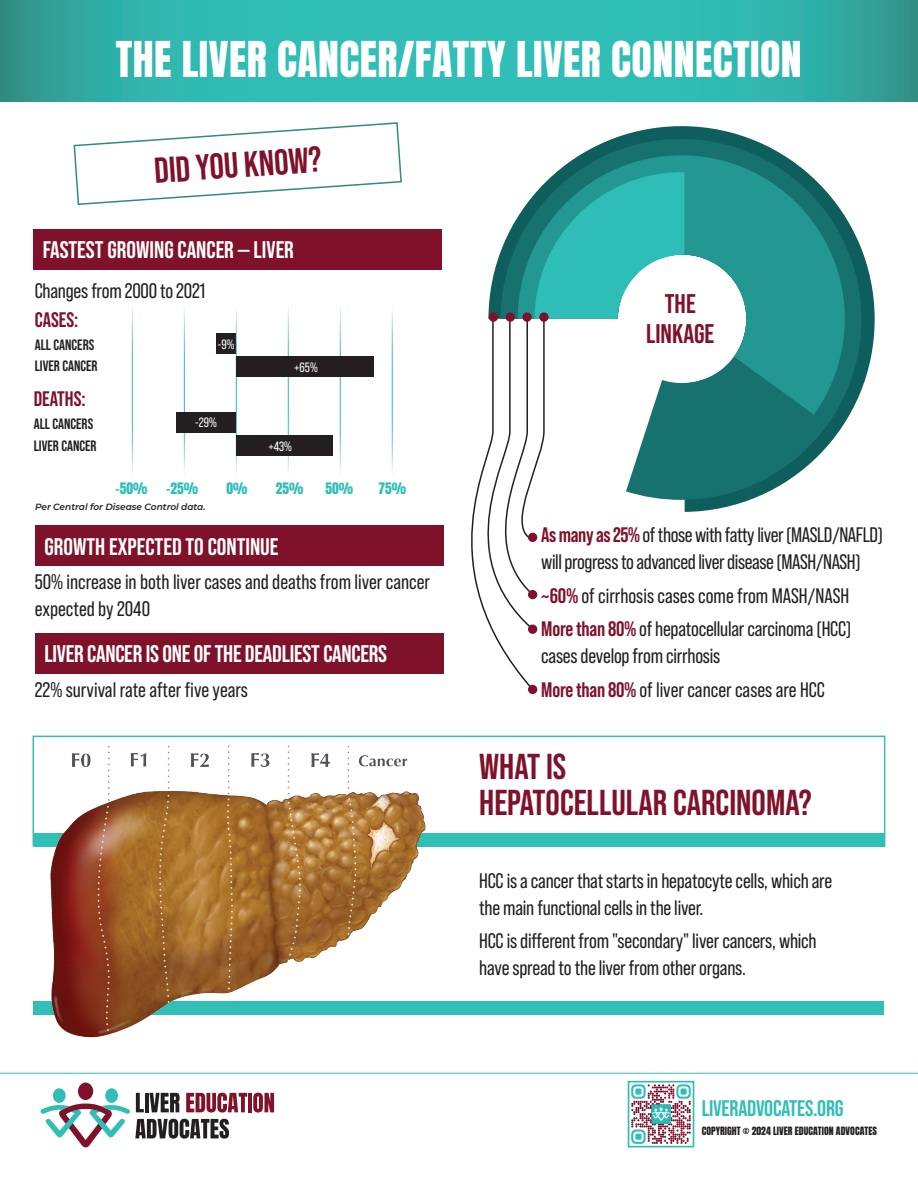
<style>
.page{position:relative;width:918px;height:1188px;background:#fff}
.page>*{position:absolute;margin:0;border:0;box-sizing:border-box;transform-origin:0 0}
.t1{font:42px "Anton";letter-spacing:.01em;color:#fff}
.t2{font:700 36px/36px "Bebas Neue Pro";color:#7f122a}
.t3{font:700 27px/30px "Bebas Neue Pro";color:#7f122a;text-align:center}
.t4{font:700 24px "Bebas Neue Pro";color:#fff}
.t5{font:700 22.5px "Bebas Neue Pro";letter-spacing:-.01em;color:#31beb6}
.t6{font:21px/27px "Bebas Neue Pro";letter-spacing:-.01em;color:#231f20}
.t7{font:700 21px "Bebas Neue Pro";color:#7f122a}
.t8{font:700 15px/21.8px "Bebas Neue Pro";color:#231f20}
.t9{font:13.5px "Anton";color:#31beb6}
.t10{font:13.5px "Bebas Neue Pro";color:#fff}
.t11{font:9.75px "Anton";letter-spacing:.005em;color:#231f20}
.t12{font:italic 600 9px "Montserrat";color:#231f20}
.s1{font-weight:700;color:#7f122a}
</style>
<div class="page">
<svg style="left:0;top:0;width:918px;height:101px;background:#30b4ac"></svg>
<svg style="left:73px;top:122px;width:329px;height:83px"></svg>
<div style="left:33px;top:229px;width:408px;height:40px;background:#7f122a"></div>
<div style="left:35px;top:526px;width:408px;height:40px;background:#7f122a"></div>
<div style="left:35px;top:633px;width:408px;height:41px;background:#7f122a"></div>
<svg style="left:612px;top:126px;width:263px;height:386px"></svg>
<svg style="left:580px;top:139px;width:281px;height:361px;fill:#16716f"></svg>
<svg style="left:556px;top:155px;width:289px;height:260px;fill:#239893"></svg>
<svg style="left:425px;top:172px;width:259px;height:519px"></svg>
<svg style="left:539px;top:312px;width:10px;height:10px"></svg>
<svg style="left:522px;top:312px;width:10px;height:10px"></svg>
<div style="left:506px;top:312px;width:9px;height:10px;background:#7f122a;border-radius:50%"></div>
<div style="left:489px;top:312px;width:9px;height:10px;background:#7f122a;border-radius:50%"></div>
<div style="left:528px;top:685px;width:9px;height:9px;background:#7f122a;border-radius:50%"></div>
<div style="left:528px;top:625px;width:9px;height:9px;background:#7f122a;border-radius:50%"></div>
<div style="left:528px;top:590px;width:9px;height:9px;background:#7f122a;border-radius:50%"></div>
<div style="left:528px;top:533px;width:9px;height:9px;background:#7f122a;border-radius:50%"></div>
<div style="left:217px;top:333px;width:19px;height:21px;background:#231f20"></div>
<div style="left:237px;top:356px;width:137px;height:21px;background:#231f20"></div>
<div style="left:176px;top:412px;width:60px;height:21px;background:#231f20"></div>
<div style="left:237px;top:435px;width:96px;height:21px;background:#231f20"></div>
<div style="left:33px;top:736px;width:852px;height:111px;border:2px solid #31beb6"></div>
<div style="left:34px;top:833px;width:851px;height:14px;background:#31beb6"></div>
<div style="left:33px;top:1001px;width:851px;height:14px;background:#31beb6"></div>
<img style="left:47px;top:736px;width:385px;height:302px">
<hr style="left:0;top:1073px;width:918px;height:1px;background:#31beb6">
<div style="left:53px;top:1088px;width:13px;height:15px;background:#31beb6;border-radius:50%"></div>
<div style="left:78px;top:1083px;width:15px;height:17px;background:#7f122a;border-radius:50%"></div>
<svg style="left:105px;top:1088px;width:13px;height:15px"></svg>
<hr style="left:248px;top:1093px;width:4px;height:19px;background:#80122a">
<svg style="left:253px;top:1093px;width:21px;height:20px"></svg>
<svg style="left:40px;top:1093px;width:207px;height:55px"></svg>
<svg style="left:631px;top:1084px;width:60px;height:60px"></svg>
<div style="left:635px;top:1088px;width:7px;height:7px;background:#31beb6;border-radius:2px"></div>
<div style="left:680px;top:1088px;width:7px;height:7px;background:#31beb6;border-radius:2px"></div>
<div style="left:635px;top:1134px;width:7px;height:6px;background:#31beb6;border-radius:2px"></div>
<img style="left:652px;top:1105px;width:18px;height:18px">
<div style="left:628px;top:1081px;width:66px;height:67px;border:2px solid #31beb6"></div>
<h1 class="t1" style="left:116px;top:38px;width:687px">THE LIVER CANCER/FATTY LIVER CONNECTION</h1>
<h2 class="t2" style="left:153px;top:152px;width:169px;rotate:-4deg">DID YOU KNOW?</h2>
<p class="t4" style="left:43px;top:236px;width:253px">FASTEST GROWING CANCER — LIVER</p>
<p class="t6" style="left:35px;top:277px;width:172px">Changes from 2000 to 2021</p>
<p class="t7" style="left:35px;top:307px;width:45px">CASES:</p>
<p class="t8" style="left:35px;top:333px;width:64px">ALL CANCERS<br>LIVER CANCER</p>
<p class="t7" style="left:34px;top:387px;width:54px">DEATHS:</p>
<p class="t8" style="left:34px;top:413px;width:64px">ALL CANCERS<br>LIVER CANCER</p>
<p class="t10" style="left:218px;top:337px;width:18px">-9%</p>
<p class="t10" style="left:195px;top:415px;width:23px">-29%</p>
<p class="t10" style="left:294px;top:359px;width:25px">+65%</p>
<p class="t10" style="left:268px;top:438px;width:25px">+43%</p>
<p class="t9" style="left:115px;top:481px;width:33px">-50%</p>
<p class="t9" style="left:166px;top:481px;width:33px">-25%</p>
<p class="t9" style="left:226px;top:481px;width:22px">0%</p>
<p class="t9" style="left:276px;top:481px;width:29px">25%</p>
<p class="t9" style="left:326px;top:481px;width:29px">50%</p>
<p class="t9" style="left:378px;top:481px;width:29px">75%</p>
<p class="t12" style="left:35px;top:501px;width:172px">Per Central for Disease Control data.</p>
<p class="t4" style="left:44px;top:533px;width:236px">GROWTH EXPECTED TO CONTINUE</p>
<p class="t6" style="left:35px;top:568px;width:397px">50% increase in both liver cases and deaths from liver cancer expected by 2040</p>
<p class="t4" style="left:44px;top:640px;width:344px">LIVER CANCER IS ONE OF THE DEADLIEST CANCERS</p>
<p class="t6" style="left:35px;top:676px;width:215px">22% survival rate after five years</p>
<p class="t3" style="left:646px;top:288px;width:70px">THE<br>LINKAGE</p>
<p class="t6" style="left:541px;top:521px;width:343px"><span class="s1">As many as 25%</span> of those with fatty liver (MASLD/NAFLD) will progress to advanced liver disease (MASH/NASH)</p>
<p class="t6" style="left:541px;top:578px;width:312px;line-height:33.8px"><span class="s1">~60%</span> of cirrhosis cases come from MASH/NASH<br><span class="s1">More than 80%</span> of hepatocellular carcinoma (HCC)</p>
<p class="t6" style="left:541px;top:639px;width:285px;line-height:33.8px">cases develop from cirrhosis<br><span class="s1">More than 80%</span> of liver cancer cases are HCC</p>
<h2 class="t2" style="left:479px;top:748px;width:334px">WHAT IS<br>HEPATOCELLULAR CARCINOMA?</h2>
<p class="t6" style="left:479px;top:867px;width:355px">HCC is a cancer that starts in hepatocyte cells, which are the main functional cells in the liver.</p>
<p class="t6" style="left:479px;top:928px;width:339px">HCC is different from "secondary" liver cancers, which have spread to the liver from other organs.</p>
<p class="t5" style="left:702px;top:1095px;width:143px">LIVERADVOCATES.ORG</p>
<p class="t11" style="left:702px;top:1126px;width:177px">COPYRIGHT © 2024 LIVER EDUCATION ADVOCATES</p>
</div>
